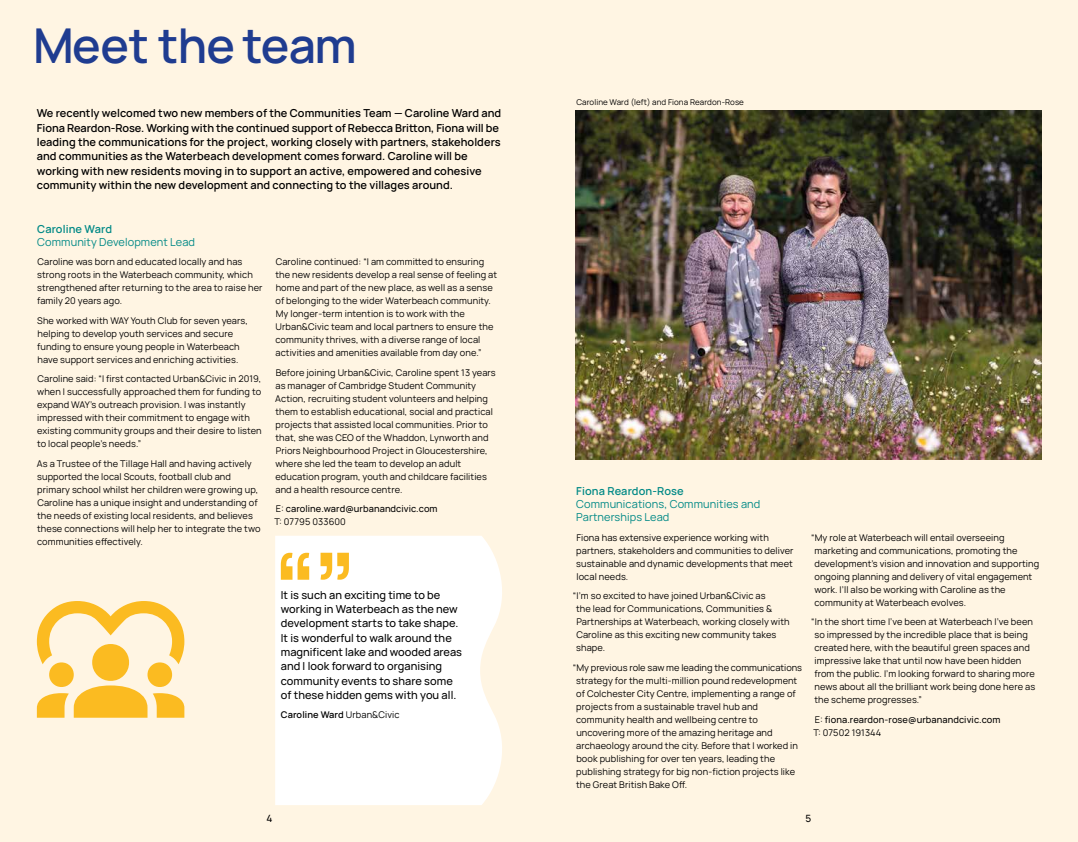
<style>
.page{position:relative;width:1078px;height:842px;background:#fff}
.page>*{position:absolute;margin:0;border:0;box-sizing:border-box;transform-origin:0 0}
.t1{font:600 48px "Manrope";letter-spacing:-.015em;color:#1f3c90}
.t2{font:600 11px/14.3px "Manrope";letter-spacing:.005em;color:#000}
.t3{font:500 11px/14.3px "Manrope";letter-spacing:.005em;color:#000}
.t4{font:11px/13px "Manrope";letter-spacing:.01em;color:#008986}
.t5{font:600 11px "Manrope";letter-spacing:.01em;color:#008986}
.t6{font:500 10px "Manrope";color:#000}
.t7{font:9.2px/13px "Manrope";letter-spacing:.01em;color:#000}
.t8{font:500 9.2px/13px "Manrope";letter-spacing:.01em;color:#000}
.t9{font:600 9.2px "Manrope";letter-spacing:.01em;color:#000}
.t10{font:8px "Manrope";letter-spacing:.01em;color:#000}
.s1{font-weight:400}
</style>
<div class="page">
<div style="left:0;top:0;width:1077px;height:842px;background:#fff5e3"></div>
<div style="left:275px;top:536px;width:227px;height:269px;background:#fff"></div>
<svg style="left:281px;top:552px;width:28px;height:28px"></svg>
<svg style="left:320px;top:553px;width:29px;height:28px"></svg>
<img style="left:575px;top:111px;width:465px;height:348px">
<svg style="left:37px;top:601px;width:147px;height:117px"></svg>
<h1 class="t1" style="left:33px;top:7px;width:325px">Meet the team</h1>
<p class="t2" style="left:37px;top:105px;width:466px">We recently welcomed two new members of the Communities Team — Caroline Ward and Fiona Reardon-Rose. Working with the continued support of Rebecca Britton, Fiona will be leading the communications for the project, working closely with partners, stakeholders and communities as the Waterbeach development comes forward. Caroline will be working with new residents moving in to support an active, empowered and cohesive community within the new development and connecting to the villages around.</p>
<p class="t5" style="left:37px;top:220px;width:76px">Caroline Ward</p>
<p class="t4" style="left:37px;top:235px;width:159px">Community Development Lead</p>
<p class="t7" style="left:37px;top:255px;width:227px">Caroline was born and educated locally and has strong roots in the Waterbeach community, which strengthened after returning to the area to raise her family 20 years ago.</p>
<p class="t7" style="left:37px;top:313px;width:212px">She worked with WAY Youth Club for seven years, helping to develop youth services and secure funding to ensure young people in Waterbeach have support services and enriching activities.</p>
<p class="t7" style="left:37px;top:372px;width:226px">Caroline said: “I first contacted Urban&amp;Civic in 2019, when I successfully approached them for funding to expand WAY’s outreach provision. I was instantly impressed with their commitment to engage with existing community groups and their desire to listen to local people’s needs.”</p>
<p class="t7" style="left:37px;top:456px;width:225px">As a Trustee of the Tillage Hall and having actively supported the local Scouts, football club and primary school whilst her children were growing up, Caroline has a unique insight and understanding of the needs of existing local residents, and believes these connections will help her to integrate the two communities effectively.</p>
<p class="t7" style="left:275px;top:255px;width:223px">Caroline continued: “I am committed to ensuring the new residents develop a real sense of feeling at home and part of the new place, as well as a sense of belonging to the wider Waterbeach community.<br>My longer-term intention is to work with the Urban&amp;Civic team and local partners to ensure the community thrives, with a diverse range of local activities and amenities available from day one.”</p>
<p class="t7" style="left:275px;top:365px;width:222px">Before joining Urban&amp;Civic, Caroline spent 13 years as manager of Cambridge Student Community Action, recruiting student volunteers and helping them to establish educational, social and practical projects that assisted local communities. Prior to that, she was CEO of the Whaddon, Lynworth and Priors Neighbourhood Project in Gloucestershire, where she led the team to develop an adult education program, youth and childcare facilities and a health resource centre.</p>
<p class="t8" style="left:274px;top:502px;width:165px"><span class="s1">E:</span> caroline.ward@urbanandcivic.com<br><span class="s1">T: 07795 033600</span></p>
<p class="t3" style="left:281px;top:587px;width:183px">It is such an exciting time to be working in Waterbeach as the new development starts to take shape.<br>It is wonderful to walk around the magnificent lake and wooded areas and I look forward to organising community events to share some of these hidden gems with you all.</p>
<p class="t9" style="left:281px;top:707px;width:120px">Caroline Ward <span class="s1">Urban&amp;Civic</span></p>
<p class="t10" style="left:576px;top:96px;width:169px">Caroline Ward (left) and Fiona Reardon-Rose</p>
<p class="t5" style="left:576px;top:482px;width:109px">Fiona Reardon-Rose</p>
<p class="t4" style="left:576px;top:497px;width:186px">Communications, Communities and<br>Partnerships Lead</p>
<p class="t7" style="left:576px;top:530px;width:219px">Fiona has extensive experience working with partners, stakeholders and communities to deliver sustainable and dynamic developments that meet local needs.</p>
<p class="t7" style="left:576px;top:589px;width:215px;text-indent:-3px">“I’m so excited to have joined Urban&amp;Civic as<br>the lead for Communications, Communities &amp; Partnerships at Waterbeach, working closely with Caroline as this exciting new community takes shape.</p>
<p class="t7" style="left:576px;top:660px;width:227px;text-indent:-3px">“My previous role saw me leading the communications strategy for the multi-million pound redevelopment of Colchester City Centre, implementing a range of projects from a sustainable travel hub and community health and wellbeing centre to uncovering more of the amazing heritage and archaeology around the city. Before that I worked in book publishing for over ten years, leading the publishing strategy for big non-fiction projects like the Great British Bake Off.</p>
<p class="t7" style="left:814px;top:530px;width:226px;text-indent:-3px">“My role at Waterbeach will entail overseeing marketing and communications, promoting the development’s vision and innovation and supporting ongoing planning and delivery of vital engagement work. I’ll also be working with Caroline as the community at Waterbeach evolves.</p>
<p class="t7" style="left:814px;top:615px;width:222px;text-indent:-3px">“In the short time I’ve been at Waterbeach I’ve been so impressed by the incredible place that is being created here, with the beautiful green spaces and impressive lake that until now have been hidden from the public. I’m looking forward to sharing more news about all the brilliant work being done here as the scheme progresses.”</p>
<p class="t8" style="left:813px;top:712px;width:189px"><span class="s1">E:</span> fiona.reardon-rose@urbanandcivic.com<br><span class="s1">T: 07502 191344</span></p>
<p class="t6" style="left:266px;top:811px;width:7px">4</p>
<p class="t6" style="left:805px;top:811px;width:7px">5</p>
</div>
